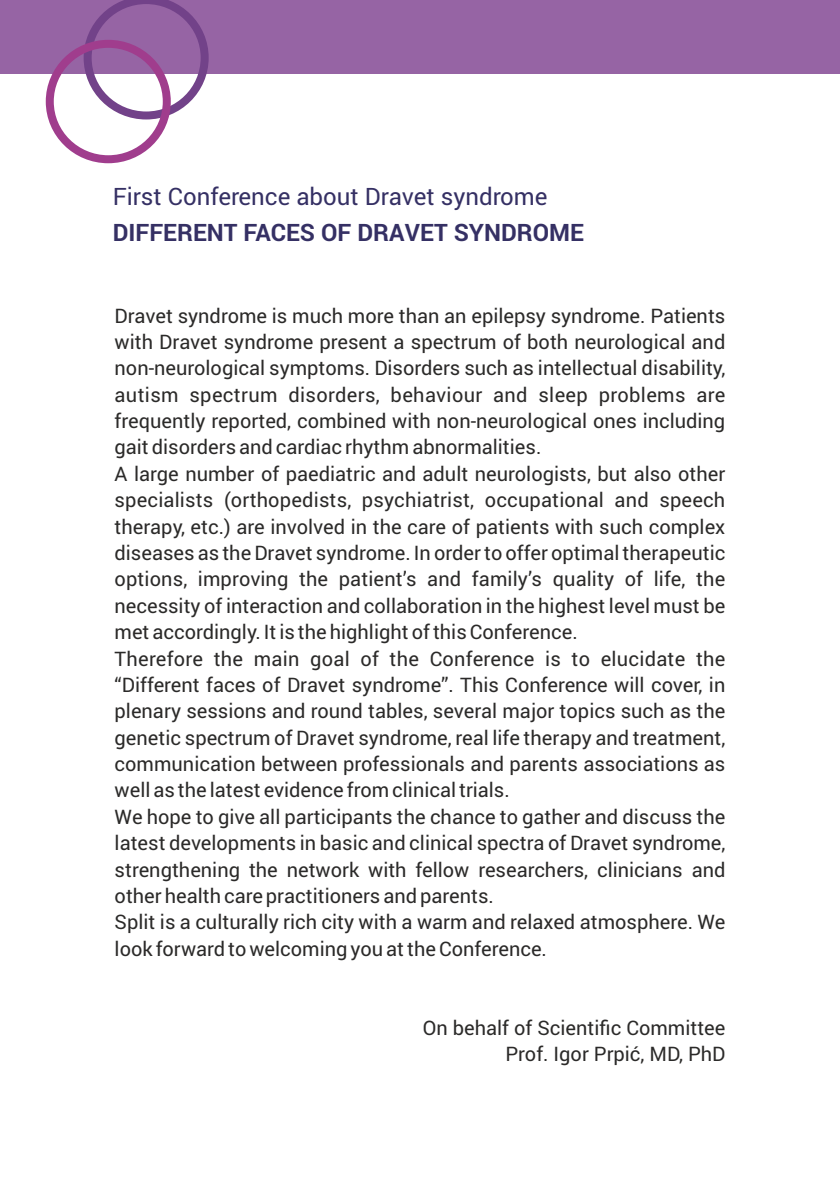
<style>
.page{position:relative;width:840px;height:1191px;background:#fff}
.page>*{position:absolute;margin:0;border:0;box-sizing:border-box;transform-origin:0 0}
.t1{font:24px "Roboto";color:#353064}
.t2{font:700 24px "Roboto";color:#353064}
.t3{font:20px/26.4px "Roboto";color:#2b2a29}
</style>
<div class="page">
<div style="left:0;top:0;width:839px;height:74px;background:#9664a4"></div>
<svg style="left:84px;top:0;width:124px;height:119px"></svg>
<div style="left:46px;top:40px;width:125px;height:123px;border:8px solid #a03d8d;border-radius:50%"></div>
<p class="t1" style="left:113px;top:180px;width:436px">First Conference about Dravet syndrome</p>
<p class="t2" style="left:113px;top:216px;width:472px">DIFFERENT FACES OF DRAVET SYNDROME</p>
<p class="t3" style="left:114px;top:301px;width:612px">Dravet syndrome is much more than an epilepsy syndrome. Patients with Dravet syndrome present a spectrum of both neurological and non-neurological symptoms. Disorders such as intellectual disability, autism spectrum disorders, behaviour and sleep problems are frequently reported, combined with non-neurological ones including gait disorders and cardiac rhythm abnormalities.<br>A large number of paediatric and adult neurologists, but also other specialists (orthopedists, psychiatrist, occupational and speech therapy, etc.) are involved in the care of patients with such complex diseases as the Dravet syndrome. In order to offer optimal therapeutic options, improving the patient’s and family’s quality of life, the necessity of interaction and collaboration in the highest level must be met accordingly. It is the highlight of this Conference.</p>
<p class="t3" style="left:114px;top:644px;width:612px;text-align:justify">Therefore the main goal of the Conference is to elucidate the “Different faces of Dravet syndrome”. This Conference will cover, in plenary sessions and round tables, several major topics such as the genetic spectrum of Dravet syndrome, real life therapy and treatment, communication between professionals and parents associations as well as the latest evidence from clinical trials.</p>
<p class="t3" style="left:115px;top:803px;width:612px;text-align:justify">We hope to give all participants the chance to gather and discuss the latest developments in basic and clinical spectra of Dravet syndrome, strengthening the network with fellow researchers, clinicians and other health care practitioners and parents.</p>
<p class="t3" style="left:115px;top:908px;width:612px">Split is a culturally rich city with a warm and relaxed atmosphere. We look forward to welcoming you at the Conference.</p>
<p class="t3" style="left:422px;top:1014px;width:304px;text-align:right">On behalf of Scientific Committee<br>Prof. Igor Prpić, MD, PhD</p>
</div>
